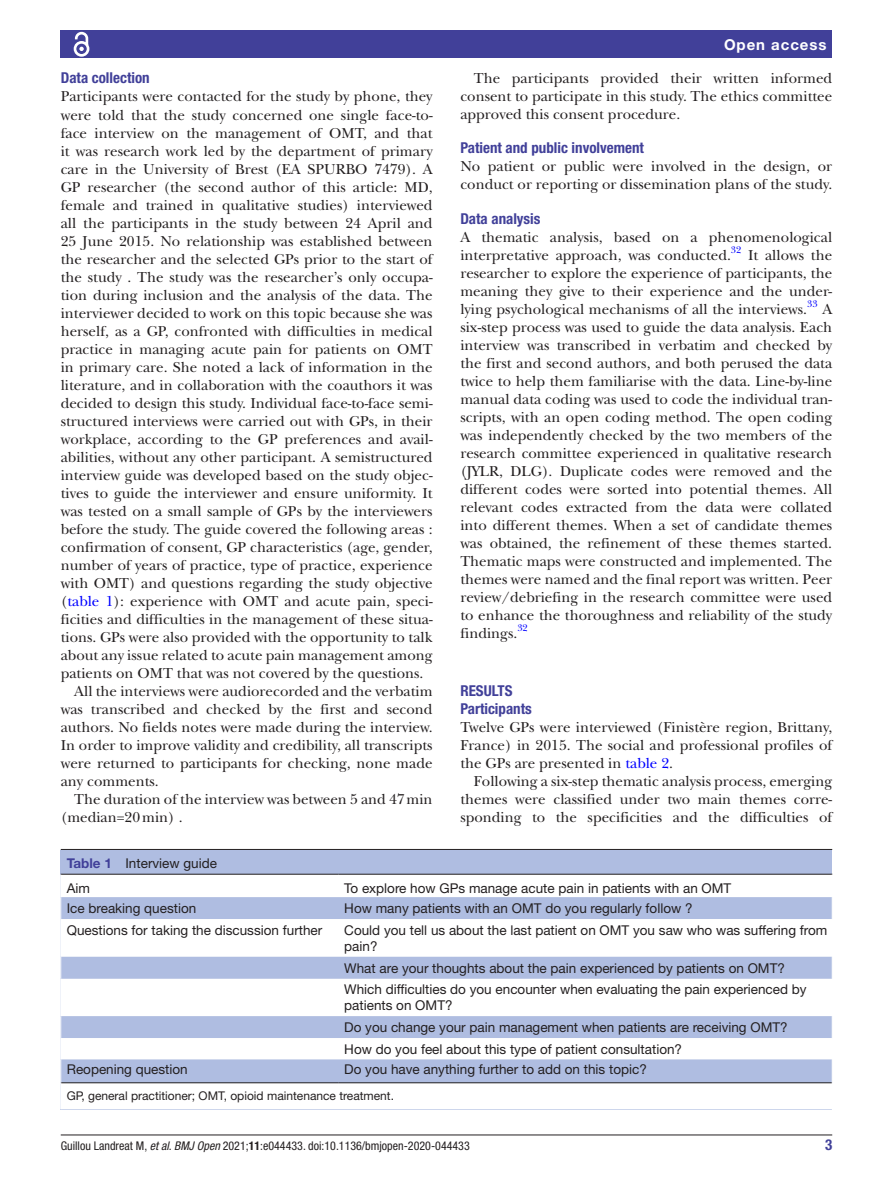
<style>
.page{position:relative;width:893px;height:1191px;background:#fff}
.page>*{position:absolute;margin:0;border:0;box-sizing:border-box;transform-origin:0 0}
.t1{font:15px/18px "New Baskerville";color:#231f20;text-align:justify}
.t2{font:700 condensed 15px/18px "Helvetica Neue LT Std";color:#414099}
.t3{font:700 15px "Helvetica Neue LT Std";letter-spacing:.065em;color:#fff}
.t4{font:13.5px/21.6px "Helvetica Neue LT Std";color:#231f20}
.t5{font:condensed 12px "Helvetica Neue LT Std";color:#231f20}
.t6{font:12px "Helvetica Neue LT Std";color:#231f20}
.t7{font:9.9px "New Baskerville";color:#00f}
.s1{color:#00f}
.s2{font-weight:700;color:#414099}
.s3{font-style:italic}
.s4{font-weight:700}
</style>
<div class="page">
<hr style="left:61px;top:1134px;width:771px;height:1px;background:#231f20">
<div style="left:61px;top:31px;width:771px;height:27px;background:#414099"></div>
<svg style="left:73px;top:31px;width:17px;height:26px"></svg>
<div style="left:61px;top:850px;width:771px;height:259px;background:#afbde1"></div>
<hr style="left:61px;top:849px;width:771px;height:1px;background:#231f20">
<div style="left:61px;top:875px;width:771px;height:234px;background:#fff"></div>
<svg style="left:61px;top:897px;width:771px;height:185px;fill:#fff"></svg>
<hr style="left:61px;top:874px;width:277px;height:1px;background:#231f20">
<hr style="left:338px;top:874px;width:494px;height:1px;background:#231f20">
<hr style="left:338px;top:1082px;width:494px;height:1px;background:#231f20">
<hr style="left:61px;top:1082px;width:277px;height:1px;background:#231f20">
<svg style="left:60px;top:874px;width:1px;height:45px"></svg>
<svg style="left:60px;top:957px;width:1px;height:21px"></svg>
<svg style="left:60px;top:1016px;width:1px;height:93px"></svg>
<hr style="left:67px;top:1099px;width:765px;height:2px;background:#fff">
<p class="t2" style="left:61px;top:69px;width:91px">Data collection</p>
<p class="t1" style="left:61px;top:88px;width:373px">Participants were contacted for the study by phone, they</p>
<p class="t1" style="left:61px;top:106px;width:373px">were told that the study concerned one single face-to-</p>
<p class="t1" style="left:61px;top:124px;width:373px">face interview on the management of OMT, and that</p>
<p class="t1" style="left:61px;top:142px;width:373px">it was research work led by the department of primary</p>
<p class="t1" style="left:61px;top:160px;width:373px">care in the University of Brest (EA SPURBO 7479). A</p>
<p class="t1" style="left:61px;top:178px;width:373px">GP researcher (the second author of this article: MD,</p>
<p class="t1" style="left:61px;top:196px;width:373px">female and trained in qualitative studies) interviewed</p>
<p class="t1" style="left:61px;top:214px;width:373px">all the participants in the study between 24 April and</p>
<p class="t1" style="left:61px;top:232px;width:373px">25 June 2015. No relationship was established between</p>
<p class="t1" style="left:61px;top:250px;width:373px">the researcher and the selected GPs prior to the start of</p>
<p class="t1" style="left:61px;top:268px;width:373px">the study . The study was the researcher’s only occupa-</p>
<p class="t1" style="left:61px;top:286px;width:373px">tion during inclusion and the analysis of the data. The</p>
<p class="t1" style="left:61px;top:304px;width:373px">interviewer decided to work on this topic because she was</p>
<p class="t1" style="left:61px;top:322px;width:373px">herself, as a GP, confronted with difficulties in medical</p>
<p class="t1" style="left:61px;top:340px;width:373px">practice in managing acute pain for patients on OMT</p>
<p class="t1" style="left:61px;top:358px;width:373px">in primary care. She noted a lack of information in the</p>
<p class="t1" style="left:61px;top:376px;width:373px">literature, and in collaboration with the coauthors it was</p>
<p class="t1" style="left:61px;top:394px;width:373px">decided to design this study. Individual face-to-face semi-</p>
<p class="t1" style="left:61px;top:412px;width:373px">structured interviews were carried out with GPs, in their</p>
<p class="t1" style="left:61px;top:430px;width:373px">workplace, according to the GP preferences and avail-</p>
<p class="t1" style="left:61px;top:448px;width:373px">abilities, without any other participant. A semistructured</p>
<p class="t1" style="left:61px;top:466px;width:373px">interview guide was developed based on the study objec-</p>
<p class="t1" style="left:61px;top:484px;width:373px">tives to guide the interviewer and ensure uniformity. It</p>
<p class="t1" style="left:61px;top:502px;width:373px">was tested on a small sample of GPs by the interviewers</p>
<p class="t1" style="left:61px;top:520px;width:373px">before the study. The guide covered the following areas :</p>
<p class="t1" style="left:61px;top:538px;width:373px">confirmation of consent, GP characteristics (age, gender,</p>
<p class="t1" style="left:61px;top:556px;width:373px">number of years of practice, type of practice, experience</p>
<p class="t1" style="left:61px;top:574px;width:373px">with OMT) and questions regarding the study objective</p>
<p class="t1" style="left:61px;top:592px;width:373px">(<span class="s1">table 1</span>): experience with OMT and acute pain, speci-</p>
<p class="t1" style="left:61px;top:610px;width:373px">ficities and difficulties in the management of these situa-</p>
<p class="t1" style="left:61px;top:628px;width:373px">tions. GPs were also provided with the opportunity to talk</p>
<p class="t1" style="left:61px;top:646px;width:373px">about any issue related to acute pain management among</p>
<p class="t1" style="left:61px;top:664px;width:364px">patients on OMT that was not covered by the questions.</p>
<p class="t1" style="left:74px;top:682px;width:360px">All the interviews were audiorecorded and the verbatim</p>
<p class="t1" style="left:61px;top:700px;width:373px">was transcribed and checked by the first and second</p>
<p class="t1" style="left:61px;top:718px;width:373px">authors. No fields notes were made during the interview.</p>
<p class="t1" style="left:61px;top:736px;width:373px">In order to improve validity and credibility, all transcripts</p>
<p class="t1" style="left:61px;top:754px;width:373px">were returned to participants for checking, none made</p>
<p class="t1" style="left:61px;top:772px;width:100px">any comments.</p>
<p class="t1" style="left:74px;top:790px;width:360px">The duration of the interview was between 5 and 47min</p>
<p class="t1" style="left:61px;top:808px;width:123px">(median=20min) .</p>
<p class="t3" style="left:724px;top:35px;width:104px">Open access</p>
<p class="t1" style="left:460px;top:69px;width:373px;text-indent:14px">The participants provided their written informed consent to participate in this study. The ethics committee approved this consent procedure.</p>
<p class="t2" style="left:460px;top:139px;width:185px">Patient and public involvement</p>
<p class="t1" style="left:460px;top:158px;width:373px">No patient or public were involved in the design, or conduct or reporting or dissemination plans of the study.</p>
<p class="t2" style="left:460px;top:209px;width:82px">Data analysis</p>
<p class="t1" style="left:460px;top:228px;width:373px">A thematic analysis, based on a phenomenological interpretative approach, was conducted.</p>
<p class="t7" style="left:731px;top:244px;width:12px">32</p>
<p class="t1" style="left:460px;top:246px;width:373px;text-indent:288px">It allows the researcher to explore the experience of participants, the meaning they give to their experience and the under&shy;lying psychological mechanisms of all the interviews.</p>
<p class="t7" style="left:807px;top:298px;width:12px">33</p>
<p class="t1" style="left:460px;top:300px;width:373px;text-indent:362px">A six-step process was used to guide the data analysis. Each interview was transcribed in verbatim and checked by the first and second authors, and both perused the data twice to help them familiarise with the data. Line-by-line manual data coding was used to code the individual tran&shy;scripts, with an open coding method. The open coding was independently checked by the two members of the research committee experienced in qualitative research (JYLR, DLG). Duplicate codes were removed and the different codes were sorted into potential themes. All relevant codes extracted from the data were collated into different themes. When a set of candidate themes was obtained, the refinement of these themes started.<br>Thematic maps were constructed and implemented. The themes were named and the final report was written. Peer review/debriefing in the research committee were used to enhance the thoroughness and reliability of the study findings.</p>
<p class="t7" style="left:517px;top:622px;width:12px">32</p>
<p class="t2" style="left:460px;top:681px;width:73px">RESULTS<br>Participants</p>
<p class="t1" style="left:460px;top:718px;width:373px">Twelve GPs were interviewed (Finistère region, Brittany, France) in 2015. The social and professional profiles of the GPs are presented in <span class="s1">table 2</span>.</p>
<p class="t1" style="left:460px;top:772px;width:373px;text-indent:14px">Following a six-step thematic analysis process, emerging themes were classified under two main themes corre&shy;sponding to the specificities and the difficulties of</p>
<p class="t4" style="left:67px;top:850px;width:152px;line-height:25px"><span class="s2">Table 1</span> Interview guide<br>Aim</p>
<p class="t4" style="left:344px;top:877px;width:389px">To explore how GPs manage acute pain in patients with an OMT</p>
<p class="t4" style="left:67px;top:897px;width:131px">Ice breaking question</p>
<p class="t4" style="left:344px;top:897px;width:350px">How many patients with an OMT do you regularly follow ?</p>
<p class="t4" style="left:67px;top:919px;width:257px">Questions for taking the discussion further</p>
<p class="t4" style="left:344px;top:921px;width:485px;line-height:16.2px">Could you tell us about the last patient on OMT you saw who was suffering from pain?</p>
<p class="t4" style="left:344px;top:956px;width:464px">What are your thoughts about the pain experienced by patients on OMT?<br>Which difficulties do you encounter when evaluating the pain experienced by</p>
<p class="t4" style="left:344px;top:994px;width:445px">patients on OMT?<br>Do you change your pain management when patients are receiving OMT?<br>How do you feel about this type of patient consultation?</p>
<p class="t4" style="left:67px;top:1058px;width:123px">Reopening question</p>
<p class="t4" style="left:344px;top:1058px;width:304px">Do you have anything further to add on this topic?</p>
<p class="t6" style="left:67px;top:1089px;width:329px">GP, general practitioner; OMT, opioid maintenance treatment.</p>
<p class="t5" style="left:61px;top:1138px;width:411px">Guillou Landreat M, <span class="s3">et al</span>. <span class="s3">BMJ Open</span> 2021;<span class="s4">11</span>:e044433. doi:10.1136/bmjopen-2020-044433</p>
<p class="t2" style="left:825px;top:1135px;width:9px">3</p>
</div>
